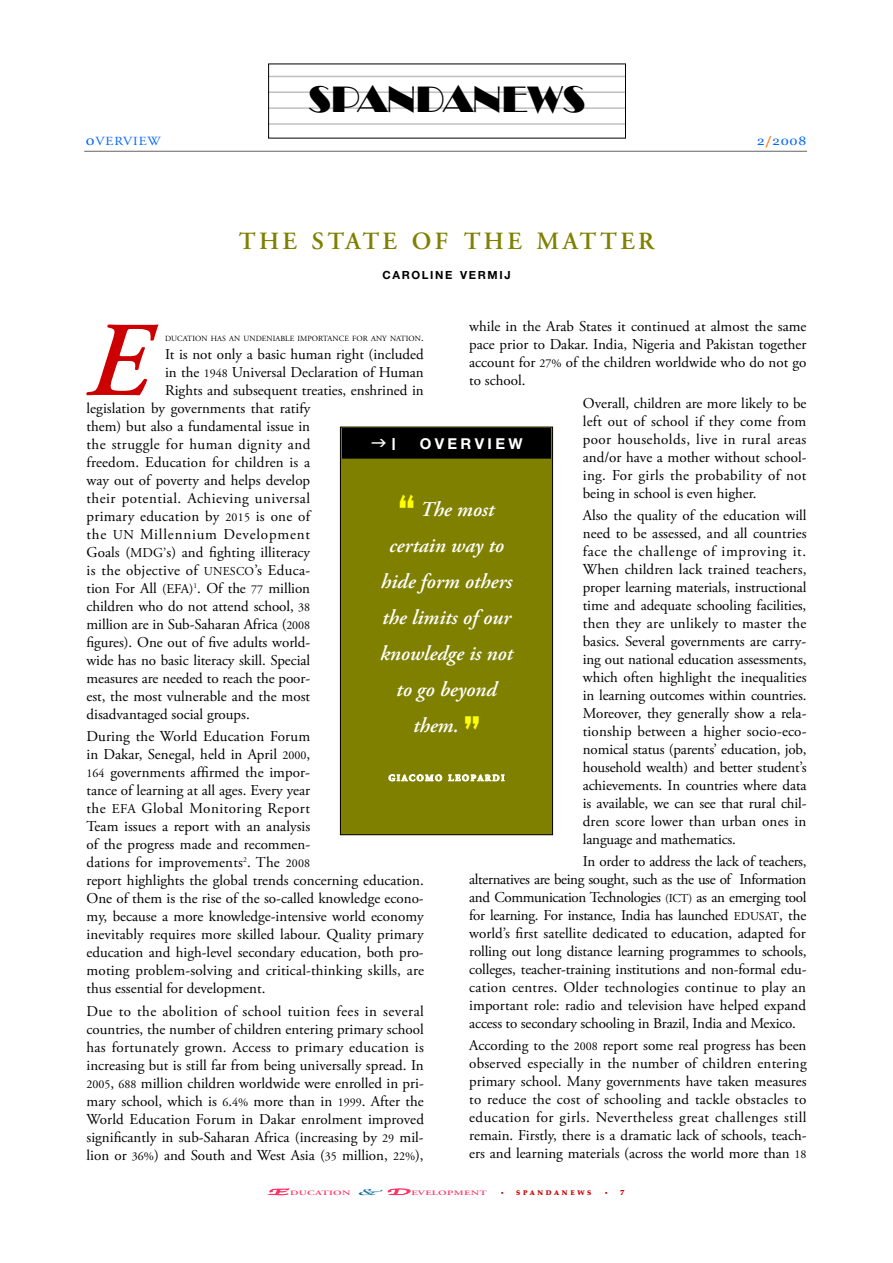
<style>
.page{position:relative;width:893px;height:1263px;background:#fff}
.page>*{position:absolute;margin:0;border:0;box-sizing:border-box;transform-origin:0 0}
.t1{font:italic 600 106.2px "Adobe Garamond Pro";color:#c00}
.t2{font:54px "Machine";color:#ff0;scale:.67 1}
.t3{font:36px "Broadway BT";color:#000}
.t4{font:600 24.75px "Adobe Garamond Pro";letter-spacing:.135em;color:#808000}
.t5{font:italic 600 21px "Adobe Garamond Pro";color:#fff}
.t6{font:700 16.5px "Helvetica";color:#fff}
.t7{font:15px/18px "Adobe Garamond Pro";color:#000;text-align:justify}
.t8{font:15px "Adobe Garamond Pro";letter-spacing:.03em;color:#000}
.t9{font:15px "Adobe Garamond Pro";letter-spacing:.02em;color:#000}
.t10{font:15px "Adobe Garamond Pro";letter-spacing:.055em;color:#000}
.t11{font:700 15px "Helvetica Neue";letter-spacing:.22em;color:#fff}
.t12{font:12.3px "Adobe Garamond Pro";letter-spacing:.065em;color:#06f;scale:1.1 1}
.t13{font:12px "Georgia";color:#06f;scale:1.1 1}
.t14{font:700 11.25px "Helvetica Neue";letter-spacing:.15em;color:#000}
.t15{font:700 9px "Adobe Garamond Pro";letter-spacing:.175em;color:#fff}
.t16{font:7.8px "Adobe Garamond Pro";letter-spacing:.005em;color:#000}
.t17{font:600 6.75px "Adobe Garamond Pro";letter-spacing:.035em;color:#f36;scale:1.6 1}
.t18{font:900 6.75px "Palatino";letter-spacing:.395em;color:#c00}
.t19{font:900 6px "Palatino";color:#c00}
.s1{font-size:16.5px}
.s2{font-weight:700;color:#ff7500}
.s3{font-size:12px}
.s4{font-family:"Apple Chancery";font-weight:400;font-size:9px}
.s5{font-family:"Apple Chancery";font-weight:400;font-size:9px;color:#069}
.s6{font-size:6px}
.s7{font-size:7.5px}
.s8{font-size:10.5px}
.s9{font-size:13.5px}
</style>
<div class="page">
<div style="left:340px;top:427px;width:213px;height:408px;background:#808000"></div>
<div style="left:340px;top:427px;width:213px;height:408px;border:1px solid #000"></div>
<div style="left:343px;top:429px;width:207px;height:29px;background:#000"></div>
<div style="left:342px;top:428px;width:209px;height:30px;border:1px solid #000"></div>
<hr style="left:84px;top:151px;width:723px;height:1px;background:#636363">
<hr style="left:269px;top:76px;width:356px;height:1px;background:#c0c0c0">
<hr style="left:269px;top:91px;width:356px;height:2px;background:#c0c0c0">
<hr style="left:269px;top:107px;width:356px;height:2px;background:#c0c0c0">
<hr style="left:269px;top:123px;width:356px;height:2px;background:#c0c0c0">
<h3 class="t3" style="left:308px;top:79px;width:279px">SPANDANEWS</h3>
<p class="t12" style="left:86px;top:136px;width:69px"><span class="s1">o</span>VERVIEW</p>
<p class="t13" style="left:757px;top:133px;width:46px">2<span class="s2">/</span>2008</p>
<h3 class="t4" style="left:239px;top:231px;width:417px">THE STATE OF THE MATTER</h3>
<p class="t14" style="left:382px;top:271px;width:130px">CAROLINE VERMIJ</p>
<p class="t7" style="left:469px;top:319px;width:339px">while in the Arab States it continued at almost the same pace prior to Dakar. India, Nigeria and Pakistan together account for <span class="s3">27%</span> of the children worldwide who do not go to school.</p>
<p class="t7" style="left:583px;top:395px;width:225px">Overall, children are more likely to be left out of school if they come from poor households, live in rural areas and/or have a mother without school&shy;ing. For girls the probability of not being in school is even higher.</p>
<p class="t7" style="left:583px;top:507px;width:225px">Also the quality of the education will need to be assessed, and all countries face the challenge of improving it.<br>When children lack trained teachers, proper learning materials, instructional time and adequate schooling facilities, then they are unlikely to master the basics. Several governments are carry&shy;ing out national education assessments, which often highlight the inequalities in learning outcomes within countries.<br>Moreover, they generally show a rela&shy;tionship between a higher socio-eco&shy;nomical status (parents’ education, job, household wealth) and better student’s achievements. In countries where data is available, we can see that rural chil&shy;dren score lower than urban ones in language and mathematics.</p>
<p class="t7" style="left:469px;top:854px;width:339px;text-indent:114px">In order to address the lack of teachers, alternatives are being sought, such as the use of Information and Communication Technologies <span class="s3">(ICT)</span> as an emerging tool for learning. For instance, India has launched <span class="s3">EDUSAT</span>, the world’s first satellite dedicated to education, adapted for rolling out long distance learning programmes to schools, colleges, teacher-training institutions and non-formal edu&shy;cation centres. Older technologies continue to play an important role: radio and television have helped expand access to secondary schooling in Brazil, India and Mexico.</p>
<p class="t7" style="left:469px;top:1038px;width:339px">According to the <span class="s3">2008</span> report some real progress has been observed especially in the number of children entering primary school. Many governments have taken measures to reduce the cost of schooling and tackle obstacles to education for girls. Nevertheless great challenges still remain. Firstly, there is a dramatic lack of schools, teach&shy;ers and learning materials (across the world more than <span class="s3">18</span></p>
<p class="t17" style="left:268px;top:1190px;width:138px"><span class="s4">E</span>DUCATION <span class="s5">&amp;</span> <span class="s4">D</span>EVELOPMENT</p>
<p class="t18" style="left:501px;top:1190px;width:92px"><span class="s6">•</span> SPANDANEWS</p>
<p class="t19" style="left:605px;top:1190px;width:21px">• <span class="s7">7</span></p>
<h1 class="t1" style="left:87px;top:319px;width:64px">E</h1>
<p class="t16" style="left:165px;top:335px;width:260px">DUCATION HAS AN UNDENIABLE IMPORTANCE FOR ANY NATION<span class="s8">.</span></p>
<p class="t7" style="left:165px;top:346px;width:260px">It is not only a basic human right (included</p>
<p class="t7" style="left:165px;top:364px;width:260px">in the <span class="s3">1948</span> Universal Declaration of Human</p>
<p class="t7" style="left:165px;top:382px;width:260px">Rights and subsequent treaties, enshrined in</p>
<p class="t7" style="left:87px;top:400px;width:225px">legislation by governments that ratify</p>
<p class="t7" style="left:87px;top:418px;width:225px">them) but also a fundamental issue in</p>
<p class="t8" style="left:87px;top:438px;width:225px">the struggle for human dignity and</p>
<p class="t7" style="left:87px;top:454px;width:225px">freedom. Education for children is a</p>
<p class="t7" style="left:87px;top:472px;width:225px">way out of poverty and helps develop</p>
<p class="t8" style="left:87px;top:492px;width:225px">their potential. Achieving universal</p>
<p class="t9" style="left:87px;top:510px;width:225px">primary education by <span class="s3">2015</span> is one of</p>
<p class="t10" style="left:87px;top:528px;width:225px">the <span class="s9">UN</span> Millennium Development</p>
<p class="t7" style="left:87px;top:544px;width:225px">Goals (<span class="s9">MDG’</span>s) and fighting illiteracy</p>
<p class="t9" style="left:87px;top:564px;width:225px">is the objective of <span class="s3">UNESCO</span>’s Educa-</p>
<p class="t7" style="left:87px;top:580px;width:225px">tion For All <span class="s9">(EFA)</span><sup>1</sup>. Of the <span class="s3">77</span> million</p>
<p class="t7" style="left:87px;top:598px;width:225px">children who do not attend school, <span class="s3">38</span></p>
<p class="t7" style="left:87px;top:616px;width:225px">million are in Sub-Saharan Africa (<span class="s3">2008</span></p>
<p class="t7" style="left:87px;top:634px;width:225px">figures). One out of five adults world-</p>
<p class="t7" style="left:87px;top:652px;width:225px">wide has no basic literacy skill. Special</p>
<p class="t7" style="left:87px;top:670px;width:225px">measures are needed to reach the poor-</p>
<p class="t7" style="left:87px;top:688px;width:225px">est, the most vulnerable and the most</p>
<p class="t7" style="left:87px;top:706px;width:165px">disadvantaged social groups.</p>
<p class="t7" style="left:87px;top:729px;width:339px;text-align:left">During the World Education Forum<br>in Dakar, Senegal, held in April <span class="s3">2000</span>,<br><span class="s3">164</span> governments affirmed the impor-<br>tance of learning at all ages. Every year<br>the <span class="s9">EFA</span> Global Monitoring Report<br>Team issues a report with an analysis<br>of the progress made and recommen-<br>dations for improvements<sup>2</sup>. The <span class="s3">2008<br></span>report highlights the global trends concerning education.<br>One of them is the rise of the so-called knowledge econo&shy;my, because a more knowledge-intensive world economy inevitably requires more skilled labour. Quality primary education and high-level secondary education, both pro&shy;moting problem-solving and critical-thinking skills, are thus essential for development.</p>
<p class="t7" style="left:87px;top:1003px;width:339px">Due to the abolition of school tuition fees in several countries, the number of children entering primary school has fortunately grown. Access to primary education is increasing but is still far from being universally spread. In <span class="s3">2005</span>, <span class="s3">688</span> million children worldwide were enrolled in pri&shy;mary school, which is <span class="s3">6</span>.<span class="s3">4%</span> more than in <span class="s3">1999</span>. After the World Education Forum in Dakar enrolment improved significantly in sub-Saharan Africa (increasing by <span class="s3">29</span> mil&shy;lion or <span class="s3">36%</span>) and South and West Asia (<span class="s3">35</span> million, <span class="s3">22%</span>),</p>
<p class="t6" style="left:392px;top:434px;width:6px">|</p>
<p class="t11" style="left:420px;top:438px;width:104px">OVERVIEW</p>
<h2 class="t2" style="left:399px;top:484px;width:25px">“</h2>
<h3 class="t5" style="left:420px;top:501px;width:76px">The most</h3>
<h3 class="t5" style="left:389px;top:537px;width:116px">certain way to</h3>
<h3 class="t5" style="left:381px;top:573px;width:133px">hide form others</h3>
<h3 class="t5" style="left:382px;top:609px;width:130px">the limits of our</h3>
<h3 class="t5" style="left:380px;top:645px;width:134px">knowledge is not</h3>
<h3 class="t5" style="left:396px;top:681px;width:102px">to go beyond</h3>
<h3 class="t5" style="left:413px;top:717px;width:47px">them.</h3>
<h2 class="t2" style="left:464px;top:704px;width:25px">”</h2>
<p class="t15" style="left:388px;top:774px;width:117px">GIACOMO LEOPARDI</p>
</div>
